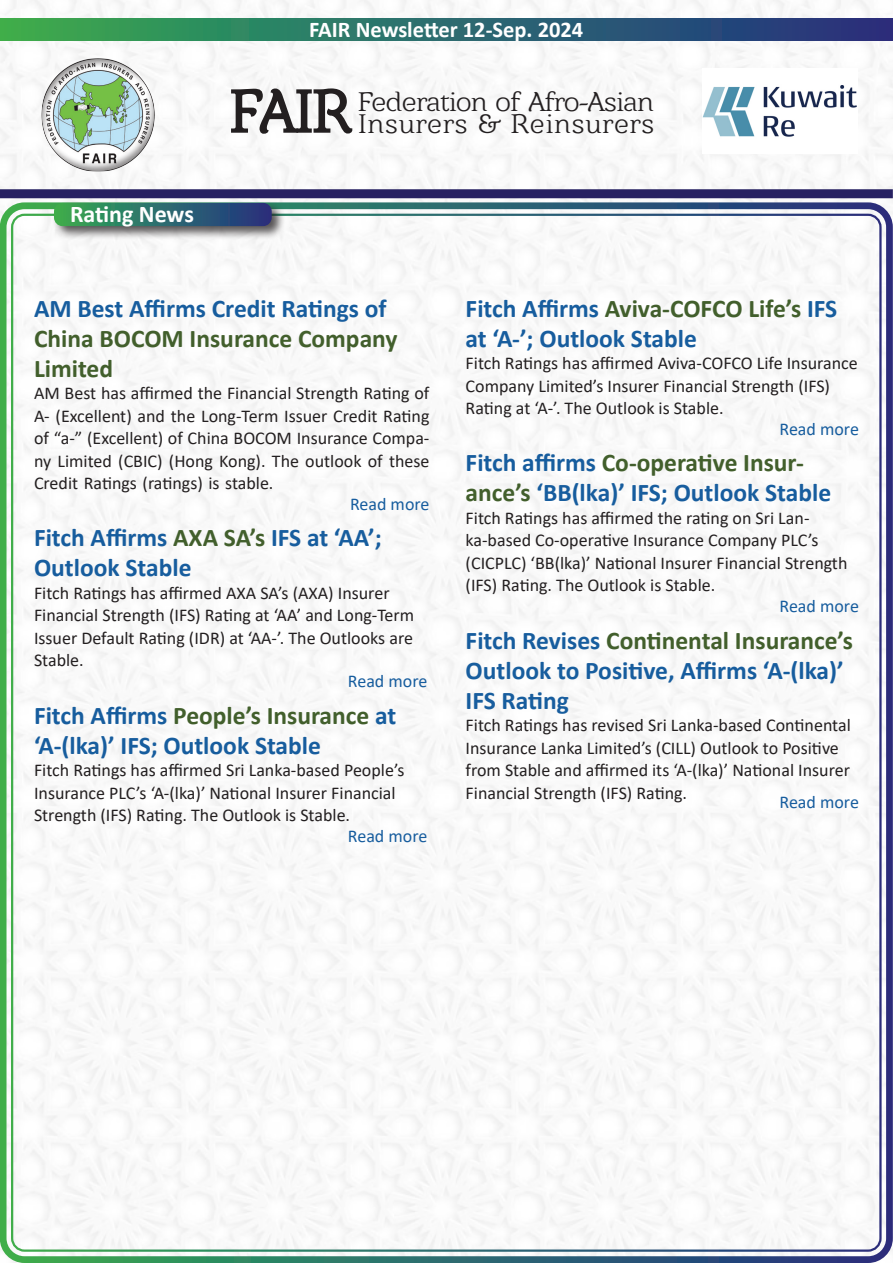
<style>
.page{position:relative;width:893px;height:1263px;background:#fff}
.page>*{position:absolute;margin:0;border:0;box-sizing:border-box;transform-origin:0 0}
.t1{font:27.6px/21.6px "Barkentina";letter-spacing:-.005em;color:#231f20;text-align:right}
.t2{font:700 25.5px/30px "Calibri";color:#175d9e}
.t3{font:700 25.5px/30px "Calibri";color:#425f2c}
.t4{font:700 24px "Calibri";color:#fff}
.t5{font:700 22.5px "Calibri";color:#fff}
.t6{font:18px/22.5px "Calibri";color:#231f20}
.t7{font:18px "Calibri";color:#175d9e}
.s1{font-size:60.45px}
.s2{color:#175d9e}
.s3{color:#425f2c}
</style>
<div class="page">
<img style="left:0;top:0;width:893px;height:1263px">
<div style="left:0;top:202px;width:893px;height:1061px;border:7px solid #fff;border-radius:21px"></div>
<div style="left:0;top:189px;width:893px;height:9px;background:#272162"></div>
<div style="left:0;top:19px;width:893px;height:22px;background:linear-gradient(to right,#36ac52,#242e83)"></div>
<div style="left:40px;top:50px;width:117px;height:131px;background:#231f20;opacity:.5"></div>
<img style="left:702px;top:68px;width:156px;height:85px">
<div style="left:52px;top:201px;width:234px;height:40px;background:#231f20;opacity:.75"></div>
<svg style="left:54px;top:203px;width:218px;height:23px;background:#2d6d6b"></svg>
<p class="t5" style="left:309px;top:14px;width:276px">FAIR Newsletter 12-Sep. 2024</p>
<p class="t4" style="left:70px;top:197px;width:125px">Rating News</p>
<h1 class="t1" style="left:231px;top:90px;width:425px"><span class="s1">FAIR</span> Federation of Afro-Asian<br>Insurers &amp; Reinsurers</h1>
<p class="t3" style="left:34px;top:293px;width:365px"><span class="s2">AM Best Affirms Credit Ratings of<br></span>China BOCOM Insurance Company<br>Limited</p>
<p class="t6" style="left:34px;top:382px;width:397px">AM Best has affirmed the Financial Strength Rating of -A (Excellent) and the Long-Term Issuer Credit Rating</p>
<p class="t6" style="left:34px;top:449px;width:397px">ny Limited (CBIC) (Hong Kong .) The outlook of these</p>
<p class="t6" style="left:34px;top:427px;width:397px">of “ -a ” (Excellent) of China BOCOM Insurance Compa-</p>
<p class="t6" style="left:34px;top:472px;width:241px">Credit Ratings (ratings) is stable.</p>
<p class="t7" style="left:350px;top:492px;width:81px">Read more</p>
<p class="t2" style="left:34px;top:523px;width:349px">Fitch Affirms <span class="s3">AXA SA s’</span> IFS at ‘AA ;‘<br>Outlook Stable</p>
<p class="t6" style="left:34px;top:581px;width:382px">Fitch Ratings has affirmed AXA SAs’ (AXA) Insurer Financial Strength (IFS) Rating at ‘AA’ and Long-Term Issuer Default Rating (IDR) at ‘AA .’- The Outlooks are Stable.</p>
<p class="t7" style="left:348px;top:669px;width:81px">Read more</p>
<p class="t2" style="left:34px;top:700px;width:364px">Fitch Affirms <span class="s3">People s’ Insurance</span> at ( -A‘ lka)’ IFS; Outlook Stable</p>
<p class="t6" style="left:34px;top:758px;width:372px">Fitch Ratings has affirmed Sri Lanka-based People s’<br>Insurance PLC s’ (-A‘ lka)’ National Insurer Financial<br>Strength (IFS) Rating. The Outlook is Stable.</p>
<p class="t7" style="left:348px;top:824px;width:81px">Read more</p>
<p class="t2" style="left:466px;top:293px;width:373px">Fitch Affirms <span class="s3">Aviva-COFCO Life s’</span> IFS at -A‘ ’; Outlook Stable</p>
<p class="t6" style="left:466px;top:352px;width:394px">Fitch Ratings has affirmed Aviva-COFCO Life Insurance<br>Company Limited s’ Insurer Financial Strength (IFS(<br>Rating at .’-A‘ The Outlook is Stable.</p>
<p class="t7" style="left:779px;top:417px;width:81px">Read more</p>
<p class="t3" style="left:466px;top:448px;width:340px"><span class="s2">Fitch affirms</span> Co-operative Insur-</p>
<p class="t2" style="left:466px;top:478px;width:367px"><span class="s3">ance s’</span> ‘BB(lka)’ IFS; Outlook Stable</p>
<p class="t6" style="left:466px;top:506px;width:345px">Fitch Ratings has affirmed the rating on Sri Lan-</p>
<p class="t6" style="left:466px;top:551px;width:383px">(CICPLC) ‘BB(lka)’ National Insurer Financial Strength (IFS) Rating. The Outlook is Stable.</p>
<p class="t7" style="left:779px;top:594px;width:81px">Read more</p>
<p class="t2" style="left:466px;top:625px;width:389px">Fitch Revises <span class="s3">Continental Insurance s’<br></span>Outlook to Positive, Affirms (-A‘ l k a ‘(<br>IFS Rating</p>
<p class="t6" style="left:466px;top:713px;width:387px">Fitch Ratings has revised Sri Lanka-based Continental<br>Insurance Lanka Limited s’ (CILL) Outlook to Positive from Stable and affirmed its (-A‘ lka)’ National Insurer</p>
<p class="t7" style="left:779px;top:789px;width:81px">Read more</p>
<p class="t6" style="left:466px;top:529px;width:354px">ka-based Co-operative Insurance Company PLC s’</p>
<p class="t6" style="left:466px;top:781px;width:223px">Financial Strength (IFS) Rating.</p>
</div>
